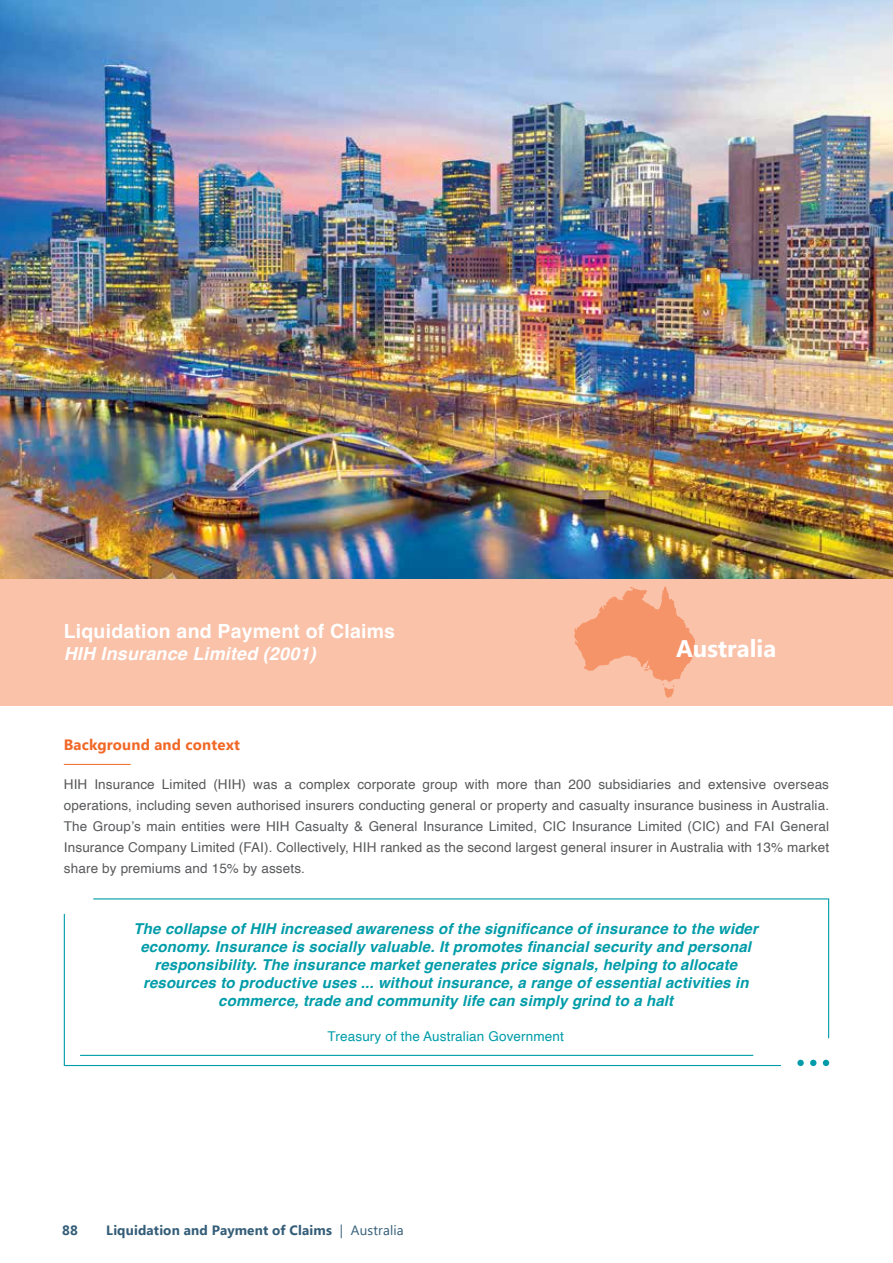
<style>
.page{position:relative;width:893px;height:1263px;background:#fff}
.page>*{position:absolute;margin:0;border:0;box-sizing:border-box;transform-origin:0 0}
.t1{font:700 24px "Segoe UI";color:#fff}
.t2{font:700 19.5px "Helvetica";letter-spacing:.01em;color:#fff}
.t3{font:italic 700 18px "Helvetica";letter-spacing:.01em;color:#fff}
.t4{font:italic 700 15px/18px "Helvetica";letter-spacing:.01em;color:#009ca9;text-align:center}
.t5{font:700 15px "Segoe UI";letter-spacing:.01em;color:#f16827}
.t6{font:13.5px/21px "Helvetica";letter-spacing:.01em;color:#58595b;text-align:justify}
.t7{font:700 13.5px "Segoe UI";letter-spacing:.01em;color:#345d78}
.t8{font:13.5px "Helvetica";letter-spacing:.01em;color:#009ca9}
.s1{font-weight:400}
</style>
<div class="page">
<div style="left:0;top:578px;width:893px;height:128px;background:#f9c2a9"></div>
<svg style="left:574px;top:586px;width:121px;height:112px"></svg>
<img style="left:0;top:0;width:893px;height:578px">
<svg style="left:93px;top:898px;width:737px;height:141px"></svg>
<div style="left:797px;top:1060px;width:7px;height:6px;background:#009ca9;border-radius:50%"></div>
<svg style="left:810px;top:1060px;width:6px;height:6px"></svg>
<svg style="left:823px;top:1060px;width:6px;height:6px"></svg>
<svg style="left:63px;top:913px;width:719px;height:154px"></svg>
<hr style="left:64px;top:764px;width:67px;height:1px;background:#f16827">
<h2 class="t2" style="left:64px;top:620px;width:333px">Liquidation and Payment of Claims</h2>
<h3 class="t3" style="left:64px;top:643px;width:253px">HIH Insurance Limited (2001)</h3>
<h1 class="t1" style="left:676px;top:635px;width:102px">Australia</h1>
<p class="t5" style="left:64px;top:736px;width:178px">Background and context</p>
<p class="t6" style="left:64px;top:774px;width:767px">HIH Insurance Limited (HIH) was a complex corporate group with more than 200 subsidiaries and extensive overseas operations, including seven authorised insurers conducting general or property and casualty insurance business in Australia.<br>The Group’s main entities were HIH Casualty &amp; General Insurance Limited, CIC Insurance Limited (CIC) and FAI General Insurance Company Limited (FAI). Collectively, HIH ranked as the second largest general insurer in Australia with 13% market share by premiums and 15% by assets.</p>
<p class="t4" style="left:134px;top:921px;width:626px">The collapse of HIH increased awareness of the significance of insurance to the wider economy. Insurance is socially valuable. It promotes financial security and personal responsibility. The insurance market generates price signals, helping to allocate resources to productive uses ... without insurance, a range of essential activities in commerce, trade and community life can simply grind to a halt</p>
<p class="t8" style="left:328px;top:1025px;width:238px">Treasury of the Australian Government</p>
<p class="t7" style="left:62px;top:1222px;width:17px">88</p>
<p class="t7" style="left:106px;top:1222px;width:299px">Liquidation and Payment of Claims <span class="s1">| Australia</span></p>
</div>
